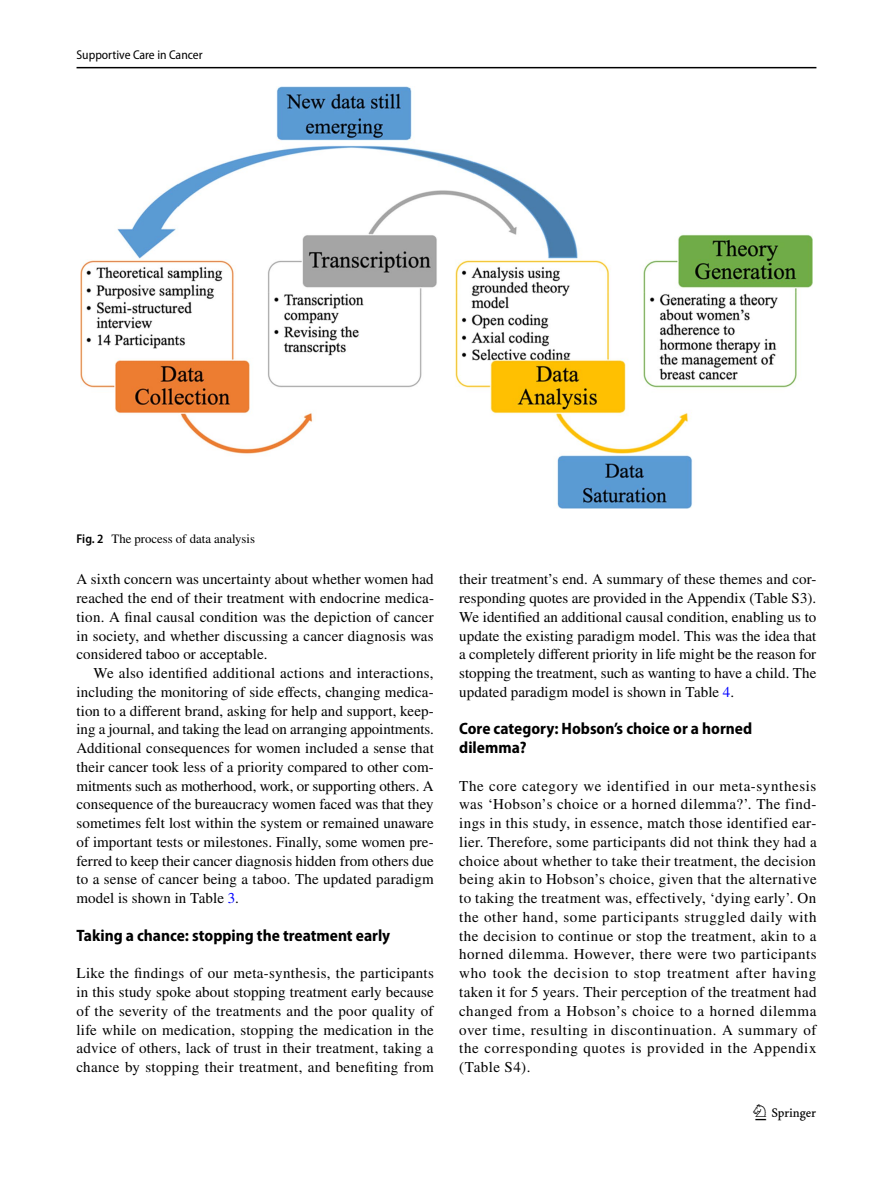
<style>
.page{position:relative;width:893px;height:1187px;background:#fff}
.page>*{position:absolute;margin:0;border:0;box-sizing:border-box;transform-origin:0 0}
.t1{font:22.5px "Springnew Regular 3";color:#000}
.t2{font:700 semi-condensed 16.5px/18.8px "Myriad Pro";color:#000}
.t3{font:15px/18.8px "STIX";letter-spacing:.01em;color:#000;text-align:justify}
.t4{font:12.75px "STIX";color:#000}
.t5{font:semi-condensed 12.75px "Myriad Pro";color:#000}
.s1{font-family:"Myriad Pro";font-weight:600;font-stretch:semi-condensed}
.s2{color:#00f}
</style>
<div class="page">
<hr style="left:77px;top:67px;width:739px;height:1px;background:#000">
<img style="left:81px;top:87px;width:731px;height:421px">
<p class="t5" style="left:77px;top:48px;width:128px">Supportive Care in Cancer</p>
<p class="t4" style="left:77px;top:530px;width:180px"><span class="s1">Fig. 2</span> The process of data analysis</p>
<p class="t3" style="left:77px;top:571px;width:359px">A sixth concern was uncertainty about whether women had reached the end of their treatment with endocrine medica&shy;tion. A final causal condition was the depiction of cancer in society, and whether discussing a cancer diagnosis was considered taboo or acceptable.</p>
<p class="t3" style="left:77px;top:664px;width:359px;text-indent:17px">We also identified additional actions and interactions, including the monitoring of side effects, changing medica&shy;tion to a different brand, asking for help and support, keep&shy;ing a journal, and taking the lead on arranging appointments.<br>Additional consequences for women included a sense that their cancer took less of a priority compared to other com&shy;mitments such as motherhood, work, or supporting others. A consequence of the bureaucracy women faced was that they sometimes felt lost within the system or remained unaware of important tests or milestones. Finally, some women pre&shy;ferred to keep their cancer diagnosis hidden from others due to a sense of cancer being a taboo. The updated paradigm model is shown in Table <span class="s2">3</span>.</p>
<p class="t2" style="left:77px;top:925px;width:315px">Taking a chance: stopping the treatment early</p>
<p class="t3" style="left:77px;top:964px;width:359px">Like the findings of our meta-synthesis, the participants in this study spoke about stopping treatment early because of the severity of the treatments and the poor quality of life while on medication, stopping the medication in the advice of others, lack of trust in their treatment, taking a chance by stopping their treatment, and benefiting from</p>
<p class="t3" style="left:459px;top:571px;width:359px">their treatment’s end. A summary of these themes and cor&shy;responding quotes are provided in the Appendix (Table S3).<br>We identified an additional causal condition, enabling us to update the existing paradigm model. This was the idea that a completely different priority in life might be the reason for stopping the treatment, such as wanting to have a child. The updated paradigm model is shown in Table <span class="s2">4</span>.</p>
<p class="t2" style="left:459px;top:719px;width:294px">Core category: Hobson’s choice or a horned dilemma?</p>
<p class="t3" style="left:459px;top:777px;width:359px">The core category we identified in our meta-synthesis was ‘Hobson’s choice or a horned dilemma?’. The find&shy;ings in this study, in essence, match those identified ear&shy;lier. Therefore, some participants did not think they had a choice about whether to take their treatment, the decision being akin to Hobson’s choice, given that the alternative to taking the treatment was, effectively, ‘dying early’. On the other hand, some participants struggled daily with the decision to continue or stop the treatment, akin to a horned dilemma. However, there were two participants who took the decision to stop treatment after having taken it for 5 years. Their perception of the treatment had changed from a Hobson’s choice to a horned dilemma over time, resulting in discontinuation. A summary of the corresponding quotes is provided in the Appendix (Table S4).</p>
<h1 class="t1" style="left:755px;top:1104px;width:62px">1 3</h1>
</div>
